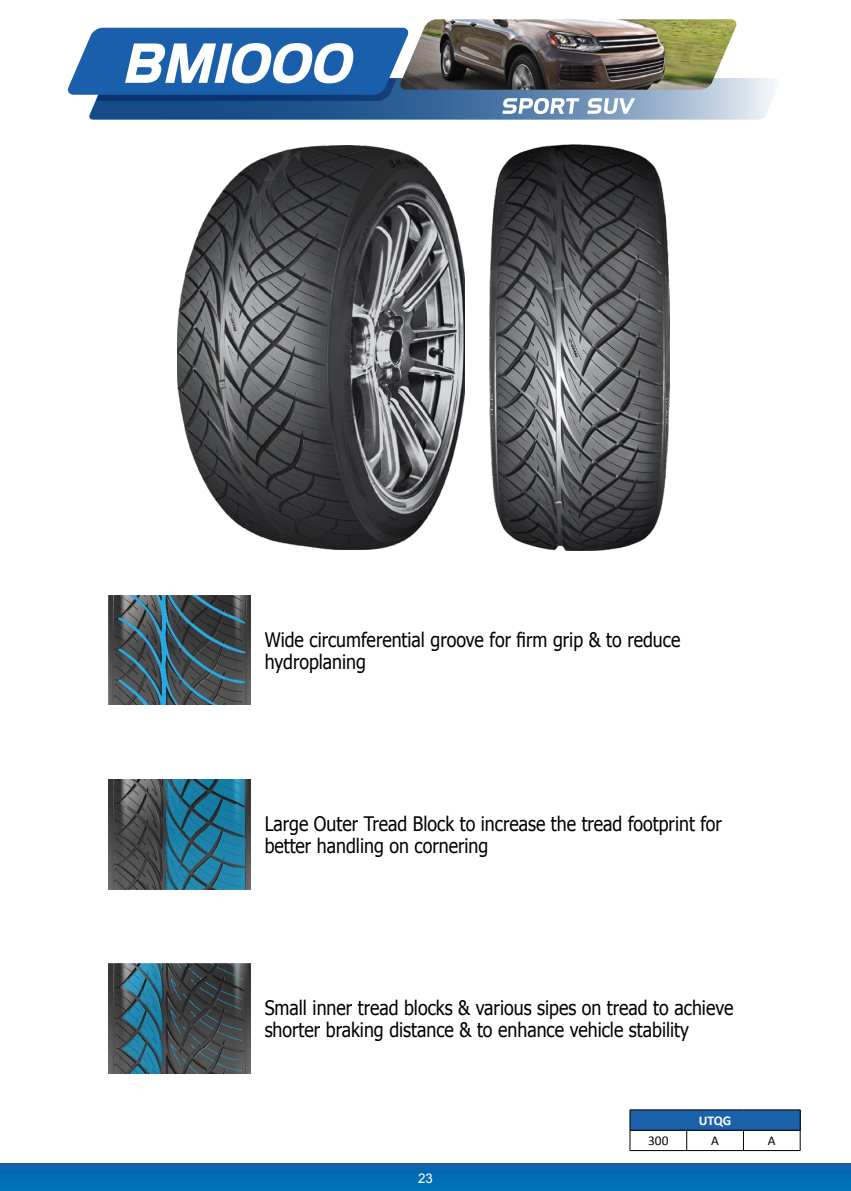
<style>
.page{position:relative;width:851px;height:1191px;background:#fff}
.page>*{position:absolute;margin:0;border:0;box-sizing:border-box;transform-origin:0 0}
.t1{font:20px/22px "Tahoma";color:#000;scale:.89 1}
.t2{font:13.4px "Calibri";color:#000}
.t3{font:700 13.4px "Calibri";color:#fff}
.t4{font:13.4px "Arial";color:#fff}
</style>
<div class="page">
<img style="left:399px;top:19px;width:338px;height:9px">
<svg style="left:68px;top:28px;width:707px;height:92px"></svg>
<img style="left:177px;top:145px;width:287px;height:405px">
<img style="left:489px;top:145px;width:180px;height:406px">
<img style="left:109px;top:595px;width:141px;height:110px">
<img style="left:109px;top:779px;width:141px;height:110px">
<img style="left:109px;top:963px;width:141px;height:110px">
<div style="left:0;top:1163px;width:850px;height:28px;background:linear-gradient(to bottom,#0d5fab,#0077bc)"></div>
<div style="left:630px;top:1109px;width:170px;height:21px;background:#1b60ab"></div>
<hr style="left:629px;top:1109px;width:57px;height:1px;background:#000">
<hr style="left:686px;top:1109px;width:57px;height:1px;background:#000">
<hr style="left:743px;top:1109px;width:57px;height:1px;background:#000">
<hr style="left:629px;top:1129px;width:57px;height:1px;background:#000">
<hr style="left:686px;top:1129px;width:57px;height:1px;background:#000">
<hr style="left:743px;top:1129px;width:57px;height:1px;background:#000">
<svg style="left:629px;top:1110px;width:1px;height:40px"></svg>
<svg style="left:686px;top:1130px;width:1px;height:20px"></svg>
<svg style="left:743px;top:1130px;width:1px;height:20px"></svg>
<svg style="left:799px;top:1110px;width:1px;height:40px"></svg>
<hr style="left:629px;top:1150px;width:57px;height:1px;background:#000">
<hr style="left:686px;top:1150px;width:57px;height:1px;background:#000">
<hr style="left:743px;top:1150px;width:57px;height:1px;background:#000">
<p class="t1" style="left:265px;top:627px;width:468px">Wide circumferential groove for firm grip &amp; to reduce hydroplaning</p>
<p class="t1" style="left:265px;top:811px;width:515px">Large Outer Tread Block to increase the tread footprint for better handling on cornering</p>
<p class="t1" style="left:265px;top:995px;width:528px">Small inner tread blocks &amp; various sipes on tread to achieve shorter braking distance &amp; to enhance vehicle stability</p>
<p class="t3" style="left:698px;top:1112px;width:34px">UTQG</p>
<p class="t4" style="left:418px;top:1169px;width:16px">23</p>
<p class="t2" style="left:648px;top:1132px;width:22px">300</p>
<p class="t2" style="left:711px;top:1132px;width:9px">A</p>
<p class="t2" style="left:767px;top:1132px;width:9px">A</p>
</div>
